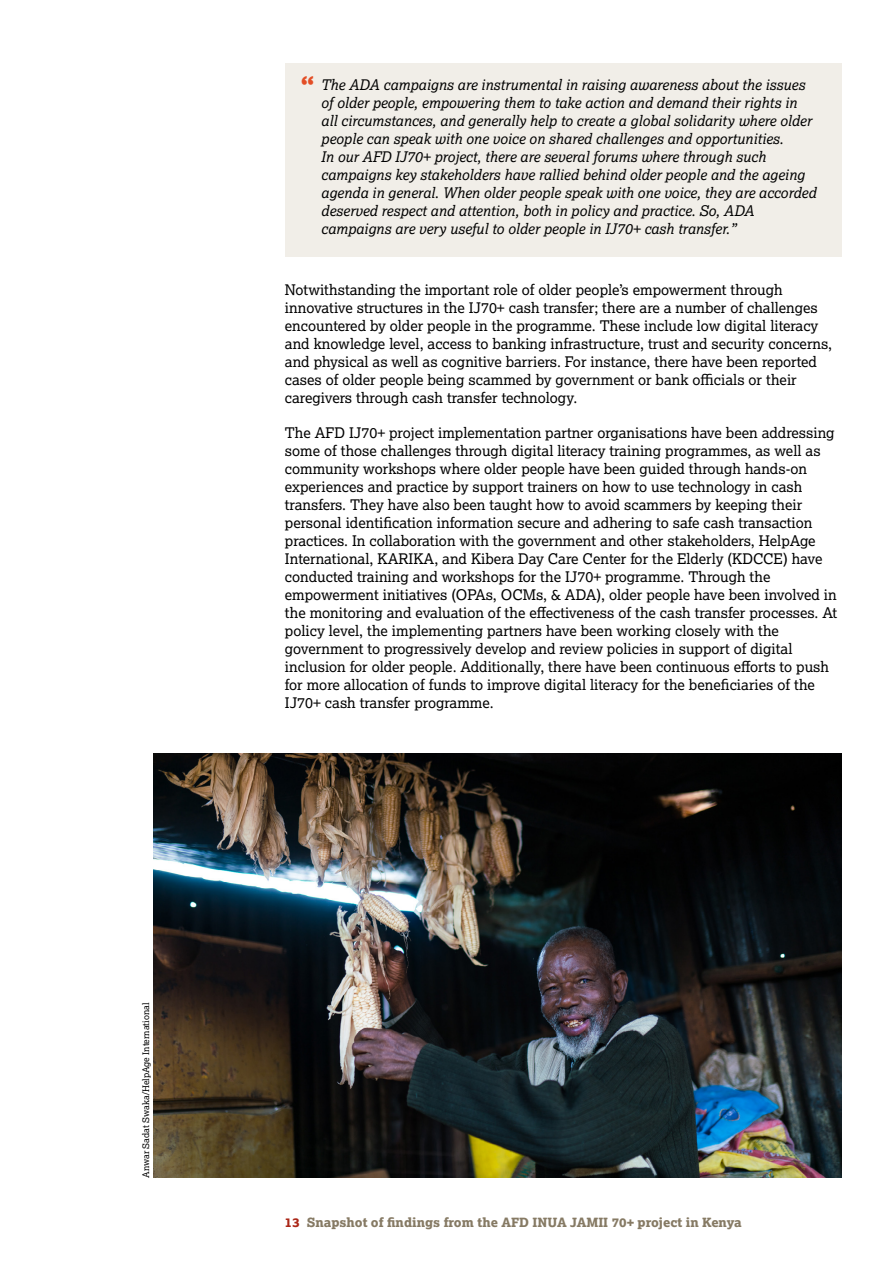
<style>
.page{position:relative;width:893px;height:1263px;background:#fff}
.page>*{position:absolute;margin:0;border:0;box-sizing:border-box;transform-origin:0 0}
.t1{font:24px "Lexia X Bold";color:#e34e26}
.t2{font:14.7px/18px "Lexia";color:#000}
.t3{font:italic 14.7px/18px "Lexia";color:#000}
.t4{font:12.75px "Lexia X Bold";color:#867a64}
.t5{font:9px "Lexia";color:#000}
.s1{color:#ab2718}
</style>
<div class="page">
<div style="left:285px;top:64px;width:557px;height:193px;background:#f1eee8"></div>
<img style="left:153px;top:753px;width:689px;height:425px">
<p class="t5" style="left:140px;top:1178px;width:177px;rotate:-90deg">Anwar Sadat Swaka/HelpAge International</p>
<h1 class="t1" style="left:300px;top:70px;width:16px">“</h1>
<p class="t3" style="left:321px;top:75px;width:497px">The ADA campaigns are instrumental in raising awareness about the issues of older people, empowering them to take action and demand their rights in all circumstances, and generally help to create a global solidarity where older people can speak with one voice on shared challenges and opportunities.<br>In our AFD IJ70+ project, there are several forums where through such campaigns key stakeholders have rallied behind older people and the ageing agenda in general. When older people speak with one voice, they are accorded deserved respect and attention, both in policy and practice. So, ADA campaigns are very useful to older people in IJ70+ cash transfer.”</p>
<p class="t2" style="left:285px;top:281px;width:549px">Notwithstanding the important role of older people’s empowerment through innovative structures in the IJ70+ cash transfer; there are a number of challenges encountered by older people in the programme. These include low digital literacy and knowledge level, access to banking infrastructure, trust and security concerns, and physical as well as cognitive barriers. For instance, there have been reported cases of older people being scammed by government or bank officials or their caregivers through cash transfer technology.</p>
<p class="t2" style="left:285px;top:424px;width:554px">The AFD IJ70+ project implementation partner organisations have been addressing some of those challenges through digital literacy training programmes, as well as community workshops where older people have been guided through hands-on experiences and practice by support trainers on how to use technology in cash transfers. They have also been taught how to avoid scammers by keeping their personal identification information secure and adhering to safe cash transaction practices. In collaboration with the government and other stakeholders, HelpAge International, KARIKA, and Kibera Day Care Center for the Elderly (KDCCE) have conducted training and workshops for the IJ70+ programme. Through the empowerment initiatives (OPAs, OCMs, &amp; ADA), older people have been involved in the monitoring and evaluation of the effectiveness of the cash transfer processes. At policy level, the implementing partners have been working closely with the government to progressively develop and review policies in support of digital inclusion for older people. Additionally, there have been continuous efforts to push for more allocation of funds to improve digital literacy for the beneficiaries of the IJ70+ cash transfer programme.</p>
<p class="t4" style="left:285px;top:1214px;width:458px"><span class="s1">13</span> Snapshot of findings from the AFD INUA JAMII 70+ project in Kenya</p>
</div>
